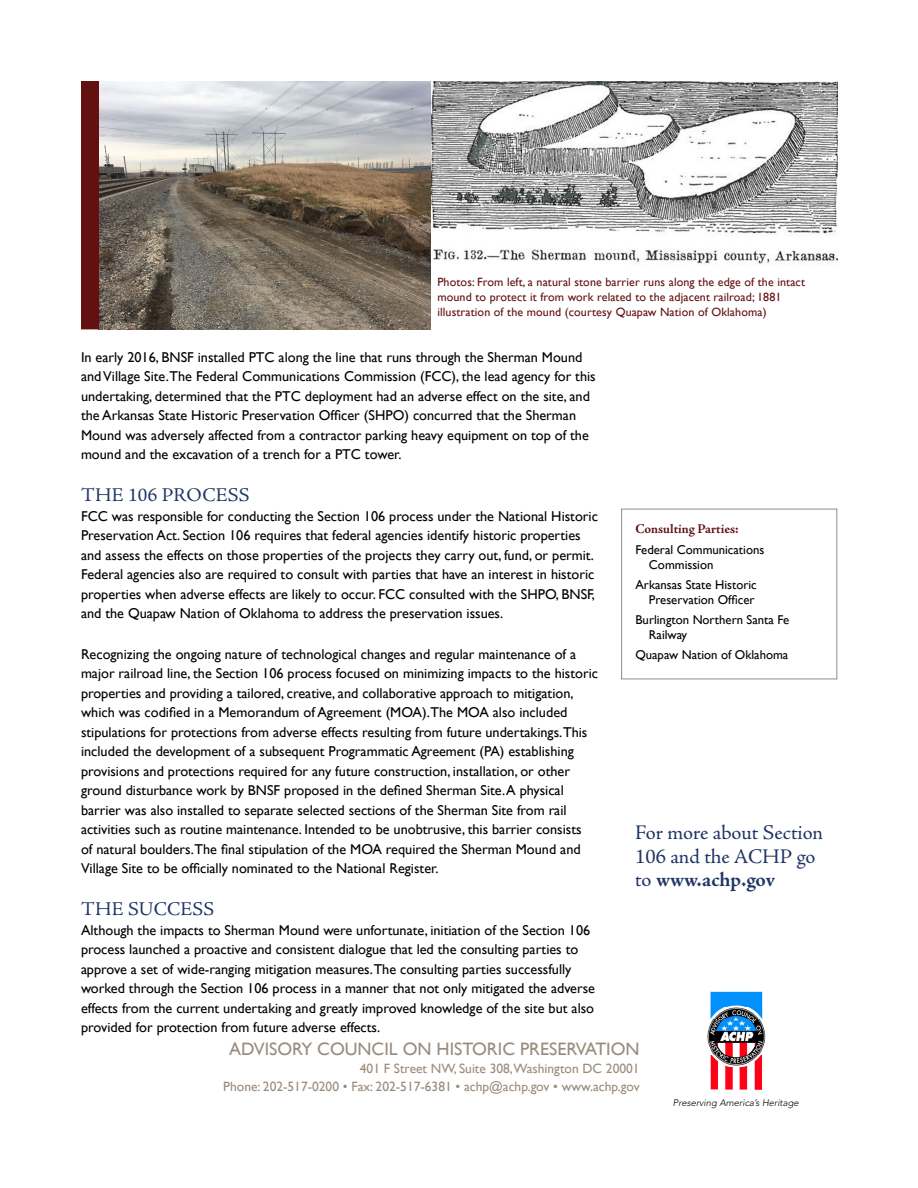
<style>
.page{position:relative;width:918px;height:1188px;background:#fff}
.page>*{position:absolute;margin:0;border:0;box-sizing:border-box;transform-origin:0 0}
.t1{font:20.85px/23.5px "Adobe Jenson Pro";letter-spacing:-.005em;color:#1e3564}
.t2{font:700 20.85px "Adobe Jenson Pro";letter-spacing:-.005em;color:#1e3564}
.t3{font:19.5px "Adobe Jenson Pro";letter-spacing:.015em;color:#1e3564}
.t4{font:18px "Gill Sans";color:#9a8b7d}
.t5{font:14.25px/19.5px "Gill Sans";color:#000}
.t6{font:13.5px/18px "Gill Sans";color:#9a8b7d;text-align:right}
.t7{font:700 13.5px "Adobe Jenson Pro";letter-spacing:-.005em;color:#621010}
.t8{font:12.75px/15px "Gill Sans";color:#000}
.t9{font:12px/15px "Gill Sans";letter-spacing:.01em;color:#621010}
.t10{font:italic 300 9.45px "Avenir";color:#000}
.s1{font-weight:400}
</style>
<div class="page">
<img style="left:707px;top:991px;width:59px;height:99px">
<img style="left:99px;top:81px;width:331px;height:248px">
<div style="left:81px;top:81px;width:18px;height:248px;background:#621010"></div>
<div style="left:621px;top:509px;width:216px;height:170px;border:1px solid #9a8b7d"></div>
<img style="left:432px;top:81px;width:405px;height:184px">
<p class="t9" style="left:437px;top:275px;width:369px">Photos: From left, a natural stone barrier runs along the edge of the intact mound to protect it from work related to the adjacent railroad; 1881 illustration of the mound (courtesy Quapaw Nation of Oklahoma)</p>
<p class="t5" style="left:81px;top:348px;width:516px">In early 2016, BNSF installed PTC along the line that runs through the Sherman Mound and Village Site.The Federal Communications Commission (FCC), the lead agency for this undertaking, determined that the PTC deployment had an adverse effect on the site, and the Arkansas State Historic Preservation Officer (SHPO) concurred that the Sherman Mound was adversely affected from a contractor parking heavy equipment on top of the mound and the excavation of a trench for a PTC tower.</p>
<h2 class="t3" style="left:81px;top:484px;width:170px">the 106 process</h2>
<p class="t5" style="left:81px;top:507px;width:518px">FCC was responsible for conducting the Section 106 process under the National Historic Preservation Act. Section 106 requires that federal agencies identify historic properties and assess the effects on those properties of the projects they carry out, fund, or permit.<br>Federal agencies also are required to consult with parties that have an interest in historic properties when adverse effects are likely to occur. FCC consulted with the SHPO, BNSF, and the Quapaw Nation of Oklahoma to address the preservation issues.</p>
<p class="t5" style="left:81px;top:645px;width:519px">Recognizing the ongoing nature of technological changes and regular maintenance of a major railroad line, the Section 106 process focused on minimizing impacts to the historic properties and providing a tailored, creative, and collaborative approach to mitigation, which was codified in a Memorandum of Agreement (MOA).The MOA also included stipulations for protections from adverse effects resulting from future undertakings.This included the development of a subsequent Programmatic Agreement (PA) establishing provisions and protections required for any future construction, installation, or other ground disturbance work by BNSF proposed in the defined Sherman Site. A physical barrier was also installed to separate selected sections of the Sherman Site from rail activities such as routine maintenance. Intended to be unobtrusive, this barrier consists<br>of natural boulders.The final stipulation of the MOA required the Sherman Mound and Village Site to be officially nominated to the National Register.</p>
<h2 class="t3" style="left:81px;top:898px;width:135px">the success</h2>
<p class="t5" style="left:81px;top:921px;width:516px">Although the impacts to Sherman Mound were unfortunate, initiation of the Section 106 process launched a proactive and consistent dialogue that led the consulting parties to approve a set of wide-ranging mitigation measures.The consulting parties successfully worked through the Section 106 process in a manner that not only mitigated the adverse effects from the current undertaking and greatly improved knowledge of the site but also provided for protection from future adverse effects.</p>
<p class="t7" style="left:635px;top:521px;width:105px">Consulting Parties:</p>
<p class="t8" style="left:649px;top:543px;width:117px;text-indent:-14px">Federal Communications<br>Commission</p>
<p class="t8" style="left:635px;top:578px;width:123px;text-align:right">Arkansas State Historic<br>Preservation Officer</p>
<p class="t8" style="left:649px;top:613px;width:142px;text-indent:-14px">Burlington Northern Santa Fe<br>Railway</p>
<p class="t8" style="left:635px;top:647px;width:154px">Quapaw Nation of Oklahoma</p>
<h1 class="t1" style="left:635px;top:821px;width:189px">For more about Section<br>106 and the ACHP</h1>
<h1 class="t1" style="left:797px;top:845px;width:20px">go</h1>
<h1 class="t2" style="left:635px;top:868px;width:141px"><span class="s1">to</span> www.achp.gov</h1>
<p class="t4" style="left:229px;top:1038px;width:412px">ADVISORY COUNCIL ON HISTORIC PRESERVATION</p>
<p class="t6" style="left:223px;top:1059px;width:418px">401 F Street NW, Suite 308,Washington DC 20001<br>Phone: 202-517-0200 • Fax: 202-517-6381 • achp@achp.gov • www.achp.gov</p>
<p class="t10" style="left:673px;top:1098px;width:127px">Preserving America’s Heritage</p>
</div>
